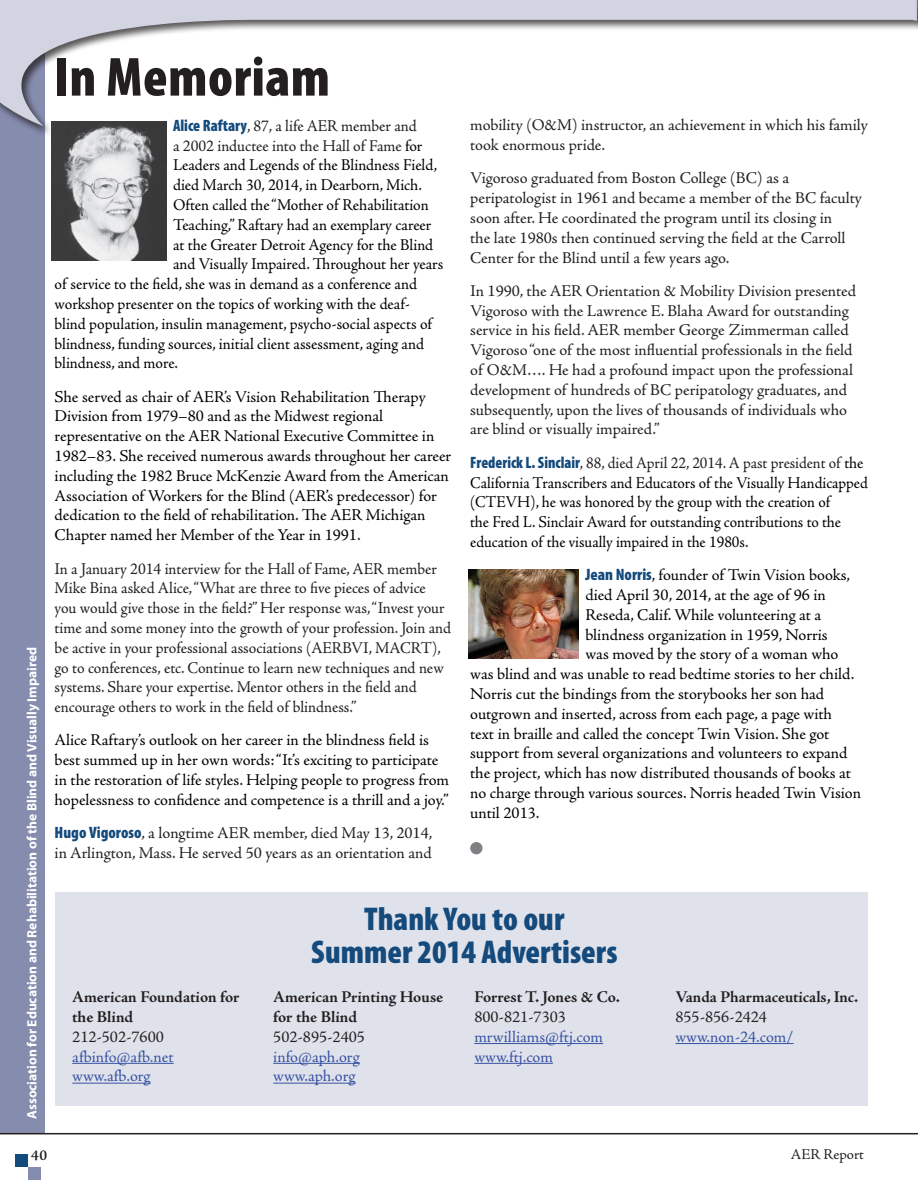
<style>
.page{position:relative;width:918px;height:1188px;background:#fff}
.page>*{position:absolute;margin:0;border:0;box-sizing:border-box;transform-origin:0 0}
.Head_5{font:900 condensed 55.5px "Myriad Pro";letter-spacing:.01em;color:#231f20}
.Head_5-2{font:900 condensed 33px "Myriad Pro";color:#144a7c}
.Body_2{font:16.5px/19.8px "Adobe Jenson Pro";letter-spacing:-.005em;color:#000}
.Body_2-2{font:16.5px/19.8px "Adobe Jenson Pro";letter-spacing:-.005em;color:#231f20}
.Body_2-3{font:16.5px/19.8px "Adobe Jenson Pro";letter-spacing:-.005em;color:#231f20;scale:.96 1}
.Body_2-4{font:16.5px "Adobe Jenson Pro";letter-spacing:-.005em;color:#000;scale:.96 1}
.Body_2-5{font:16.5px/19.8px "Adobe Jenson Pro";letter-spacing:-.005em;color:#000;scale:.94 1}
.Body_2-6{font:700 16.5px/19.8px "Adobe Jenson Pro";letter-spacing:-.005em;color:#231f20}
.Body_2-7{font:16.5px "Adobe Jenson Pro";color:#3853a3}
.t1{font:15px "Adobe Jenson Pro";letter-spacing:-.005em;color:#231f20}
.t2{font:600 15px "Adobe Jenson Pro";color:#231f20}
.t3{font:700 13.5px "Myriad Pro";color:#fff}
.s1{font-family:"Myriad Pro";font-weight:900;font-stretch:condensed;color:#144a7c}
.s2{color:#000}
.s3{color:#231f20}
</style>
<div class="page">
<div style="left:0;top:0;width:45px;height:1134px;background:#858cae"></div>
<div style="left:28px;top:1167px;width:12px;height:13px;background:#858cae"></div>
<div style="left:15px;top:1154px;width:13px;height:13px;background:#144a7c"></div>
<div style="left:0;top:0;width:918px;height:137px;background:#231f20;opacity:.75"></div>
<svg style="left:0;top:0;width:915px;height:126px"></svg>
<hr style="left:915px;top:0;width:3px;height:138px;background:#231f20;opacity:.75">
<svg style="left:917px;top:0;width:1px;height:126px"></svg>
<hr style="left:0;top:1133px;width:918px;height:1px;background:#231f20">
<div style="left:55px;top:892px;width:812px;height:213px;background:#e0e2eb"></div>
<hr style="left:72px;top:1063px;width:102px;height:1px;background:#3853a3">
<hr style="left:72px;top:1083px;width:79px;height:1px;background:#3853a3">
<img style="left:52px;top:122px;width:114px;height:138px">
<img style="left:469px;top:569px;width:110px;height:90px">
<hr style="left:273px;top:1063px;width:87px;height:1px;background:#3853a3">
<hr style="left:273px;top:1083px;width:83px;height:1px;background:#3853a3">
<hr style="left:474px;top:1043px;width:129px;height:1px;background:#3853a3">
<hr style="left:474px;top:1063px;width:79px;height:1px;background:#3853a3">
<hr style="left:675px;top:1043px;width:119px;height:1px;background:#3853a3">
<div style="left:470px;top:842px;width:13px;height:12px;background:#7e8083;border-radius:50%"></div>
<p class="t3" style="left:23px;top:1119px;width:473px;rotate:-90deg">Association for Education and Rehabilitation of the Blind and Visually Impaired</p>
<p class="Head_5" style="left:54px;top:42px;width:277px">In Memoriam</p>
<p class="Body_2-3" style="left:173px;top:116px;width:255px"><span class="s1">Alice Raftary</span>, 87, a life AER member and</p>
<p class="Body_2-3" style="left:173px;top:136px;width:261px">a 2002 inductee into the Hall of Fame <span class="s2">for</span></p>
<p class="Body_2-4" style="left:173px;top:156px;width:277px">Leaders and Legends of the Blindness Field,</p>
<p class="Body_2-4" style="left:173px;top:176px;width:261px">died March 30, 2014, in Dearborn, Mich.</p>
<p class="Body_2-4" style="left:173px;top:195px;width:268px">Often called the “Mother of Rehabilitation</p>
<p class="Body_2-4" style="left:173px;top:215px;width:271px">Teaching,” Raftary had an exemplary career</p>
<p class="Body_2-4" style="left:173px;top:235px;width:273px">at the Greater Detroit Agency for the Blind</p>
<p class="Body_2-4" style="left:173px;top:255px;width:283px">and Visually Impaired. Throughout her years</p>
<p class="Body_2-4" style="left:55px;top:275px;width:379px">of service to the field, she was in demand as a conference and</p>
<p class="Body_2-4" style="left:55px;top:294px;width:372px">workshop presenter on the topics of working with the deaf-</p>
<p class="Body_2-4" style="left:55px;top:314px;width:395px">blind population, insulin management, psycho-social aspects of</p>
<p class="Body_2-4" style="left:55px;top:334px;width:386px">blindness, funding sources, initial client assessment, aging and</p>
<p class="Body_2-4" style="left:55px;top:354px;width:130px">blindness, and more.</p>
<p class="Body_2" style="left:55px;top:387px;width:398px">She served as chair of AER’s Vision Rehabilitation Therapy Division from 1979–80 and as the Midwest regional representative on the AER National Executive Committee in 1982–83. She received numerous awards throughout her career including the 1982 Bruce McKenzie Award from the American Association of Workers for the Blind (AER’s predecessor) for dedication to the field of rehabilitation. The AER Michigan Chapter named her Member of the Year in 1991.</p>
<p class="Body_2-3" style="left:55px;top:559px;width:415px">In a January 2014 interview for the Hall of Fame, AER member Mike Bina asked Alice, “What are three to five pieces of advice you would give those in the field?” Her response was, “Invest your time and some money into the growth of your profession. Join and be active in your professional associations (AERBVI, MACRT), go to conferences, etc. Continue to learn new techniques and new systems. Share your expertise. Mentor others in the field and encourage others to work in the field of blindness.”</p>
<p class="Body_2" style="left:55px;top:731px;width:396px">Alice Raftary’s outlook on her career in the blindness field is best summed up in her own words: “It’s exciting to participate in the restoration of life styles. Helping people to progress from hopelessness to confidence and competence is a thrill and a joy.”</p>
<p class="Body_2-2" style="left:55px;top:823px;width:379px"><span class="s1">Hugo Vigoroso</span>, a longtime AER member, died May 13, 2014, in Arlington, Mass. He served 50 years as an orientation and</p>
<p class="Body_2-2" style="left:470px;top:116px;width:399px">mobility (O&amp;M) instructor, an achievement in which his family took enormous pride.</p>
<p class="Body_2-2" style="left:470px;top:169px;width:393px">Vigoroso graduated from Boston College (BC) as a peripatologist in 1961 and became a member of the BC faculty soon after. He coordinated the program until its closing in<br>the late 1980s then continued serving the field at the Carroll Center for the Blind until a few years ago.</p>
<p class="Body_2-2" style="left:470px;top:281px;width:387px">In 1990, the AER Orientation &amp; Mobility Division presented Vigoroso with the Lawrence E. Blaha Award for outstanding service in his field. AER member George Zimmerman called Vigoroso “one of the most influential professionals in the field of O&amp;M…. He had a profound impact upon the professional development of hundreds of BC peripatology graduates, and subsequently, upon the lives of thousands of individuals who are blind or visually impaired.”</p>
<p class="Body_2-5" style="left:470px;top:453px;width:425px"><span class="s1">Frederick L. Sinclair</span><span class="s3">, 88, died April 22, 2014. A past president of</span> the California Transcribers and Educators of the Visually Handicapped (CTEVH), he was honored by the group with the creation of<br>the Fred L. Sinclair Award for outstanding contributions to the education of the visually impaired in the 1980s.</p>
<p class="Body_2" style="left:585px;top:566px;width:266px"><span class="s1">Jean Norris</span>, founder of Twin Vision books,</p>
<p class="Body_2" style="left:585px;top:585px;width:242px">died April 30, 2014, at the age of 96 in</p>
<p class="Body_2" style="left:585px;top:605px;width:238px">Reseda, Calif. While volunteering at a</p>
<p class="Body_2" style="left:585px;top:625px;width:244px">blindness organization in 1959, Norris</p>
<p class="Body_2" style="left:585px;top:645px;width:255px">was moved by the story of a woman who</p>
<p class="Body_2" style="left:470px;top:665px;width:386px">was blind and was unable to read bedtime stories to her child.</p>
<p class="Body_2" style="left:470px;top:684px;width:355px">Norris cut the bindings from the storybooks her son had</p>
<p class="Body_2" style="left:470px;top:704px;width:363px">outgrown and inserted, across from each page, a page with</p>
<p class="Body_2" style="left:470px;top:724px;width:361px">text in braille and called the concept Twin Vision. She got</p>
<p class="Body_2" style="left:470px;top:744px;width:379px">support from several organizations and volunteers to expand</p>
<p class="Body_2" style="left:470px;top:764px;width:382px">the project, which has now distributed thousands of books at</p>
<p class="Body_2" style="left:470px;top:783px;width:392px">no charge through various sources. Norris headed Twin Vision</p>
<p class="Body_2" style="left:470px;top:803px;width:71px">until 2013.</p>
<p class="Body_2-6" style="left:72px;top:988px;width:169px">American Foundation for the Blind</p>
<p class="Body_2-2" style="left:72px;top:1027px;width:93px">212-502-7600</p>
<p class="Body_2-7" style="left:72px;top:1047px;width:103px">afbinfo@afb.net</p>
<p class="Body_2-7" style="left:72px;top:1067px;width:80px">www.afb.org</p>
<p class="Head_5-2" style="left:364px;top:898px;width:202px">Thank You to our</p>
<p class="Head_5-2" style="left:311px;top:931px;width:308px">Summer 2014 Advertisers</p>
<p class="Body_2-6" style="left:273px;top:988px;width:172px">American Printing House for the Blind</p>
<p class="Body_2-2" style="left:273px;top:1027px;width:93px">502-895-2405</p>
<p class="Body_2-7" style="left:273px;top:1047px;width:88px">info@aph.org</p>
<p class="Body_2-7" style="left:273px;top:1067px;width:84px">www.aph.org</p>
<p class="Body_2-6" style="left:474px;top:988px;width:147px">Forrest T. Jones &amp; Co.</p>
<p class="Body_2-2" style="left:474px;top:1007px;width:93px">800-821-7303</p>
<p class="Body_2-7" style="left:474px;top:1027px;width:130px">mrwilliams@ftj.com</p>
<p class="Body_2-7" style="left:474px;top:1047px;width:80px">www.ftj.com</p>
<p class="Body_2-6" style="left:675px;top:988px;width:184px">Vanda Pharmaceuticals, Inc.</p>
<p class="Body_2-2" style="left:675px;top:1007px;width:93px">855-856-2424</p>
<p class="Body_2-7" style="left:675px;top:1027px;width:120px">www.non-24.com/</p>
<p class="t2" style="left:31px;top:1146px;width:18px">40</p>
<p class="t1" style="left:791px;top:1146px;width:75px">AER Report</p>
</div>
